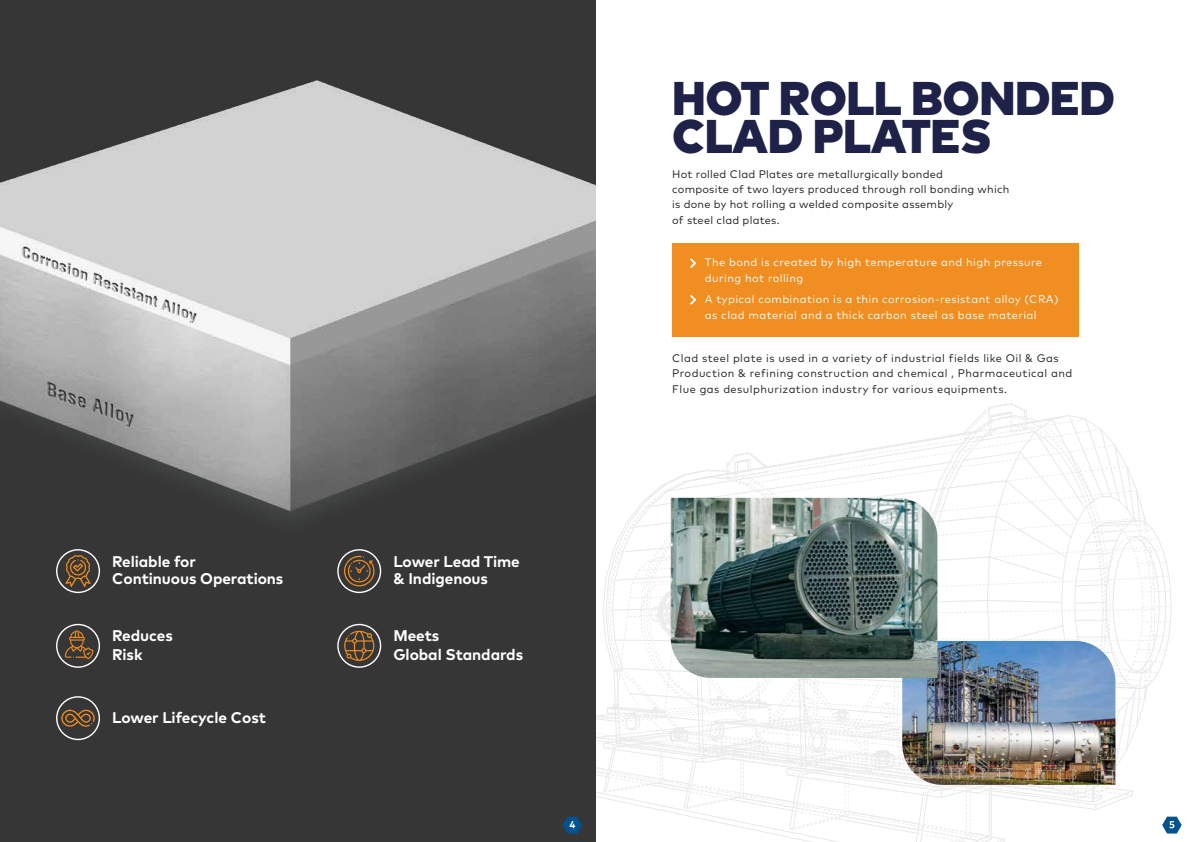
<style>
.page{position:relative;width:1191px;height:842px;background:#fff}
.page>*{position:absolute;margin:0;border:0;box-sizing:border-box;transform-origin:0 0}
.t1{font:900 47.3px/37.6px "Markfor FITCH";letter-spacing:-.01em;color:#1e2248}
.t2{font:700 15.5px/17.1px "Markfor FITCH";letter-spacing:-.005em;color:#fff}
.t3{font:11px/15.4px "Markfor FITCH";letter-spacing:.03em;color:#231f20}
.t4{font:11px/15.4px "Markfor FITCH";letter-spacing:.04em;color:#fff}
</style>
<div class="page">
<div style="left:0;top:0;width:595px;height:842px;background:#363636"></div>
<svg style="left:562px;top:403px;width:619px;height:439px"></svg>
<img style="left:0;top:80px;width:595px;height:487px">
<div style="left:672px;top:243px;width:406px;height:94px;background:#f08e21"></div>
<svg style="left:690px;top:258px;width:6px;height:10px"></svg>
<svg style="left:690px;top:295px;width:6px;height:10px"></svg>
<svg style="left:65px;top:555px;width:26px;height:32px"></svg>
<div style="left:56px;top:549px;width:44px;height:44px;border:1px solid #fff;border-radius:50%"></div>
<svg style="left:344px;top:556px;width:31px;height:30px"></svg>
<div style="left:337px;top:549px;width:44px;height:44px;border:1px solid #fff;border-radius:50%"></div>
<svg style="left:65px;top:630px;width:28px;height:29px"></svg>
<div style="left:56px;top:624px;width:44px;height:44px;border:1px solid #fff;border-radius:50%"></div>
<svg style="left:343px;top:631px;width:31px;height:30px"></svg>
<div style="left:337px;top:624px;width:44px;height:44px;border:1px solid #fff;border-radius:50%"></div>
<svg style="left:61px;top:709px;width:34px;height:18px"></svg>
<div style="left:56px;top:696px;width:44px;height:44px;border:1px solid #fff;border-radius:50%"></div>
<img style="left:902px;top:641px;width:213px;height:144px">
<img style="left:670px;top:498px;width:267px;height:180px">
<h2 class="t2" style="left:112px;top:553px;width:173px">Reliable for<br>Continuous Operations</h2>
<h2 class="t2" style="left:393px;top:553px;width:128px">Lower Lead Time &amp; Indigenous</h2>
<h2 class="t2" style="left:112px;top:625px;width:62px;line-height:19.4px">Reduces<br>Risk</h2>
<h2 class="t2" style="left:393px;top:625px;width:131px;line-height:19.4px">Meets<br>Global Standards</h2>
<h2 class="t2" style="left:112px;top:708px;width:155px">Lower Lifecycle Cost</h2>
<h1 class="t1" style="left:672px;top:78px;width:444px">HOT ROLL BONDED<br>CLAD PLATES</h1>
<p class="t3" style="left:672px;top:166px;width:339px">Hot rolled Clad Plates are metallurgically bonded<br>composite of two layers produced through roll bonding which is done by hot rolling a welded composite assembly<br>of steel clad plates.</p>
<p class="t4" style="left:705px;top:255px;width:338px">The bond is created by high temperature and high pressure during hot rolling</p>
<p class="t4" style="left:705px;top:291px;width:355px">A typical combination is a thin corrosion-resistant alloy (CRA) as clad material and a thick carbon steel as base material</p>
<p class="t3" style="left:672px;top:350px;width:401px">Clad steel plate is used in a variety of industrial fields like Oil &amp; Gas<br>Production &amp; refining construction and chemical , Pharmaceutical and<br>Flue gas desulphurization industry for various equipments.</p>
</div>
